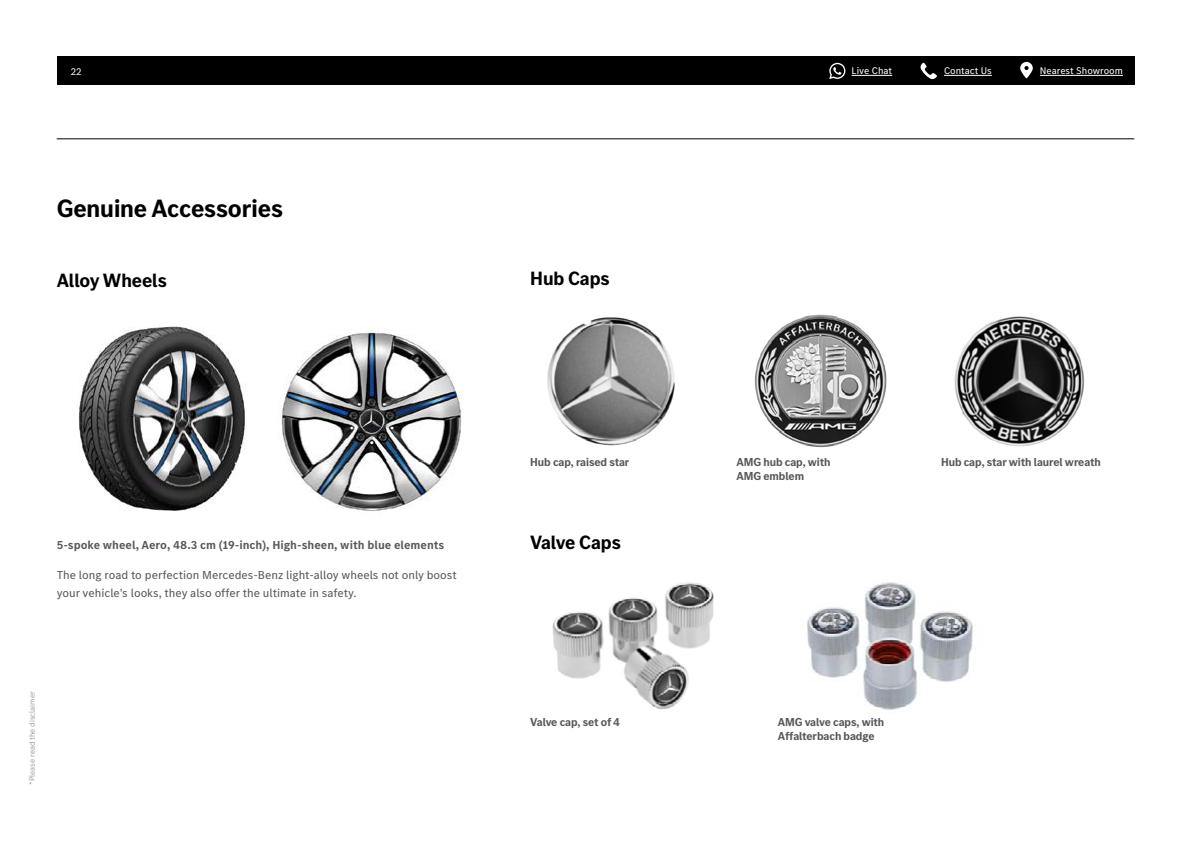
<style>
.page{position:relative;width:1191px;height:842px;background:#fff}
.page>*{position:absolute;margin:0;border:0;box-sizing:border-box;transform-origin:0 0}
.t1{font:700 26px "MB Corpo S Title";letter-spacing:-.005em;color:#000}
.t2{font:700 20px "MB Corpo S Title";letter-spacing:-.005em;color:#000}
.t3{font:12px/18px "MB Corpo S Text";color:#58595b}
.t4{font:700 12px/14.4px "MB Corpo S Title";letter-spacing:-.005em;color:#58595b}
.t5{font:700 12px "MB Corpo S Text";color:#58595b}
.t6{font:10px "MB Corpo S Text";color:#fff}
.t7{font:300 8px "MB Corpo S Text";color:#808285}
</style>
<div class="page">
<div style="left:57px;top:57px;width:1077px;height:28px;background:#000"></div>
<svg style="left:1020px;top:62px;width:12px;height:16px"></svg>
<hr style="left:1040px;top:75px;width:83px;height:1px;background:#fff">
<hr style="left:944px;top:75px;width:47px;height:1px;background:#fff">
<svg style="left:920px;top:63px;width:17px;height:16px"></svg>
<svg style="left:829px;top:63px;width:16px;height:16px"></svg>
<hr style="left:851px;top:75px;width:41px;height:1px;background:#fff">
<hr style="left:57px;top:139px;width:1077px;height:1px;background:#000">
<img style="left:79px;top:326px;width:384px;height:185px">
<img style="left:547px;top:317px;width:128px;height:129px">
<img style="left:754px;top:314px;width:133px;height:134px">
<img style="left:954px;top:316px;width:130px;height:131px">
<img style="left:552px;top:582px;width:162px;height:128px">
<img style="left:807px;top:582px;width:169px;height:128px">
<p class="t6" style="left:71px;top:65px;width:12px">22</p>
<h1 class="t1" style="left:57px;top:191px;width:228px">Genuine Accessories</h1>
<h2 class="t2" style="left:57px;top:267px;width:112px">Alloy Wheels</h2>
<p class="t5" style="left:57px;top:536px;width:389px">5-spoke wheel, Aero, 48.3 cm (19-inch), High-sheen, with blue elements</p>
<p class="t3" style="left:57px;top:566px;width:401px">The long road to perfection Mercedes-Benz light-alloy wheels not only boost your vehicle’s looks, they also offer the ultimate in safety.</p>
<p class="t7" style="left:27px;top:785px;width:95px;rotate:-90deg">*Please read the disclaimer</p>
<h2 class="t2" style="left:530px;top:265px;width:81px">Hub Caps</h2>
<p class="t4" style="left:530px;top:454px;width:101px">Hub cap, raised star</p>
<h2 class="t2" style="left:530px;top:530px;width:92px">Valve Caps</h2>
<p class="t4" style="left:530px;top:714px;width:91px">Valve cap, set of 4</p>
<p class="t6" style="left:851px;top:64px;width:42px">Live Chat</p>
<p class="t6" style="left:944px;top:64px;width:49px">Contact Us</p>
<p class="t6" style="left:1040px;top:64px;width:84px">Nearest Showroom</p>
<p class="t4" style="left:736px;top:454px;width:96px">AMG hub cap, with<br>AMG emblem</p>
<p class="t4" style="left:941px;top:454px;width:161px">Hub cap, star with laurel wreath</p>
<p class="t4" style="left:778px;top:714px;width:108px">AMG valve caps, with<br>Affalterbach badge</p>
</div>
